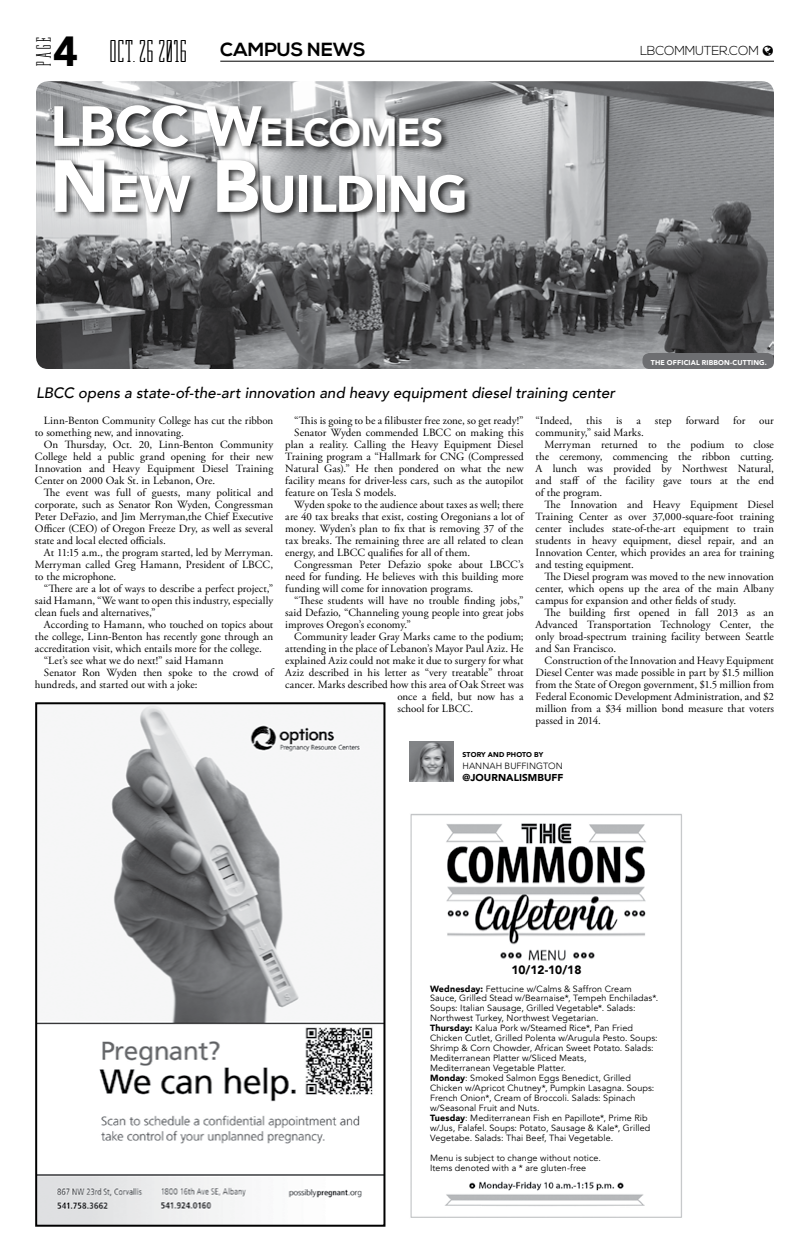
<style>
.page{position:relative;width:810px;height:1260px;background:#fff}
.page>*{position:absolute;margin:0;border:0;box-sizing:border-box;transform-origin:0 0}
.t1{font:900 51.1px "Avenir";letter-spacing:-.02em;color:#fff}
.t2{font:900 39.2px "Avenir";letter-spacing:-.02em;color:#fff}
.t3{font:32px "Dalle";letter-spacing:-.04em;color:#000}
.t4{font:21px "Dalle";color:#000}
.t5{font:italic 500 15px "Avenir";letter-spacing:.005em;color:#000}
.t6{font:300 13px "Nexa";letter-spacing:-.02em;color:#000}
.t7{font:900 12px "Avenir";color:#000}
.t8{font:11px/12px "Adobe Garamond Pro";letter-spacing:.005em;color:#000;text-align:justify}
.t9{font:900 10px "Avenir";letter-spacing:.005em;color:#000}
.t10{font:9px/10px "Avenir";letter-spacing:.01em;color:#000}
.t11{font:300 9px "Avenir";letter-spacing:.01em;color:#000}
.t12{font:900 7px "Avenir";letter-spacing:.02em;color:#fff}
.t13{font:900 7px "Avenir";letter-spacing:.01em;color:#000}
.s1{font-family:"Avenir";font-weight:900;font-size:42px}
.s2{font-size:56px}
.s3{font-size:73px}
.s4{font-weight:900}
</style>
<div class="page">
<hr style="left:220px;top:61px;width:554px;height:1px;background:#000">
<img style="left:36px;top:81px;width:738px;height:288px">
<div style="left:52px;top:103px;width:421px;height:118px;background:#000;opacity:.75"></div>
<img style="left:410px;top:813px;width:272px;height:405px">
<svg style="left:509px;top:962px;width:75px;height:15px"></svg>
<img style="left:410px;top:742px;width:43px;height:40px">
<img style="left:38px;top:705px;width:344px;height:519px">
<div style="left:35px;top:702px;width:350px;height:525px;border:2px solid #000"></div>
<div style="left:642px;top:353px;width:132px;height:16px;background:#6d6e71;border-radius:7px"></div>
<h3 class="t4" style="left:32px;top:67px;width:32px;rotate:-90deg">PAGE</h3>
<h3 class="t3" style="left:53px;top:34px;width:314px"><span class="s1">4</span> OCT. 26 2016 <sup>CAMPUS</sup> <sup>NEWS</sup></h3>
<p class="t6" style="left:640px;top:43px;width:120px">LBCOMMUTER.COM</p>
<h2 class="t2" style="left:50px;top:99px;width:395px"><span class="s2">LBCC W</span>ELCOMES</h2>
<h1 class="t1" style="left:50px;top:150px;width:419px"><span class="s3">N</span> EW <span class="s3">B</span>UILDING</h1>
<h3 class="t5" style="left:36px;top:384px;width:580px">LBCC opens a state-of-the-art innovation and heavy equipment diesel training center</h3>
<p class="t12" style="left:651px;top:356px;width:118px">THE OFFICIAL RIBBON-CUTTING.</p>
<p class="t8" style="left:35px;top:415px;width:240px;text-indent:9px">Linn-Benton Community College has cut the ribbon to something new, and innovating.</p>
<p class="t8" style="left:35px;top:439px;width:240px;text-indent:9px">On Thursday, Oct. 20, Linn-Benton Community College held a public grand opening for their new Innovation and Heavy Equipment Diesel Training Center on 2000 Oak St. in Lebanon, Ore.</p>
<p class="t8" style="left:35px;top:487px;width:240px;text-indent:9px">The event was full of guests, many political and corporate, such as Senator Ron Wyden, Congressman Peter DeFazio, and Jim Merryman,the Chief Executive Officer (CEO) of Oregon Freeze Dry, as well as several state and local elected officials.</p>
<p class="t8" style="left:35px;top:547px;width:240px;text-indent:9px">At 11:15 a.m., the program started, led by Merryman.<br>Merryman called Greg Hamann, President of LBCC, to the microphone.</p>
<p class="t8" style="left:35px;top:583px;width:240px;text-indent:9px">“There are a lot of ways to describe a perfect project,” said Hamann, “We want to open this industry, especially clean fuels and alternatives,”</p>
<p class="t8" style="left:44px;top:619px;width:231px">According to Hamann, who touched on topics about</p>
<p class="t8" style="left:35px;top:631px;width:240px">the college, Linn-Benton has recently gone through an</p>
<p class="t8" style="left:35px;top:643px;width:228px">accreditation visit, which entails more for the college.</p>
<p class="t8" style="left:44px;top:655px;width:181px">“Let’s see what we do next!” said Hamann</p>
<p class="t8" style="left:44px;top:667px;width:231px">Senator Ron Wyden then spoke to the crowd of</p>
<p class="t8" style="left:35px;top:679px;width:164px">hundreds, and started out with a joke:</p>
<p class="t8" style="left:294px;top:415px;width:231px">“This is going to be a filibuster free zone, so get ready!”</p>
<p class="t8" style="left:294px;top:427px;width:231px">Senator Wyden commended LBCC on making this</p>
<p class="t8" style="left:285px;top:439px;width:240px">plan a reality. Calling the Heavy Equipment Diesel</p>
<p class="t8" style="left:285px;top:451px;width:240px">Training program a “Hallmark for CNG (Compressed</p>
<p class="t8" style="left:285px;top:463px;width:240px">Natural Gas).” He then pondered on what the new</p>
<p class="t8" style="left:285px;top:475px;width:240px">facility means for driver-less cars, such as the autopilot</p>
<p class="t8" style="left:285px;top:487px;width:113px">feature on Tesla S models.</p>
<p class="t8" style="left:294px;top:499px;width:231px">Wyden spoke to the audience about taxes as well; there</p>
<p class="t8" style="left:285px;top:511px;width:240px">are 40 tax breaks that exist, costing Oregonians a lot of</p>
<p class="t8" style="left:285px;top:523px;width:240px">money. Wyden’s plan to fix that is removing 37 of the</p>
<p class="t8" style="left:285px;top:535px;width:240px">tax breaks. The remaining three are all related to clean</p>
<p class="t8" style="left:285px;top:547px;width:186px">energy, and LBCC qualifies for all of them.</p>
<p class="t8" style="left:294px;top:559px;width:231px">Congressman Peter Defazio spoke about LBCC’s</p>
<p class="t8" style="left:285px;top:571px;width:240px">need for funding. He believes with this building more</p>
<p class="t8" style="left:285px;top:583px;width:190px">funding will come for innovation programs.</p>
<p class="t8" style="left:294px;top:595px;width:231px">“These students will have no trouble finding jobs,”</p>
<p class="t8" style="left:285px;top:607px;width:240px">said Defazio, “Channeling young people into great jobs</p>
<p class="t8" style="left:285px;top:619px;width:127px">improves Oregon’s economy.”</p>
<p class="t8" style="left:294px;top:631px;width:231px">Community leader Gray Marks came to the podium;</p>
<p class="t8" style="left:285px;top:643px;width:240px">attending in the place of Lebanon’s Mayor Paul Aziz. He</p>
<p class="t8" style="left:285px;top:655px;width:240px">explained Aziz could not make it due to surgery for what</p>
<p class="t8" style="left:285px;top:667px;width:240px">Aziz described in his letter as “very treatable” throat</p>
<p class="t8" style="left:285px;top:679px;width:240px">cancer. Marks described how this area of Oak Street was</p>
<p class="t8" style="left:397px;top:691px;width:128px">once a field, but now has a</p>
<p class="t8" style="left:397px;top:703px;width:77px">school for LBCC.</p>
<p class="t8" style="left:536px;top:415px;width:38px">“Indeed,</p>
<p class="t8" style="left:586px;top:415px;width:17px">this</p>
<p class="t8" style="left:616px;top:415px;width:8px">is</p>
<p class="t8" style="left:636px;top:415px;width:6px">a</p>
<p class="t8" style="left:655px;top:415px;width:18px">step</p>
<p class="t8" style="left:686px;top:415px;width:35px">forward</p>
<p class="t8" style="left:733px;top:415px;width:14px">for</p>
<p class="t8" style="left:759px;top:415px;width:16px">our</p>
<p class="t8" style="left:536px;top:427px;width:110px">community,” said Marks.</p>
<p class="t8" style="left:545px;top:439px;width:231px">Merryman returned to the podium to close</p>
<p class="t8" style="left:536px;top:451px;width:240px">the ceremony, commencing the ribbon cutting.</p>
<p class="t8" style="left:536px;top:463px;width:240px">A lunch was provided by Northwest Natural,</p>
<p class="t8" style="left:536px;top:475px;width:240px">and staff of the facility gave tours at the end</p>
<p class="t8" style="left:536px;top:487px;width:68px">of the program.</p>
<p class="t8" style="left:545px;top:499px;width:231px">The Innovation and Heavy Equipment Diesel</p>
<p class="t8" style="left:536px;top:511px;width:240px">Training Center as over 37,000-square-foot training</p>
<p class="t8" style="left:536px;top:523px;width:240px">center includes state-of-the-art equipment to train</p>
<p class="t8" style="left:536px;top:535px;width:240px">students in heavy equipment, diesel repair, and an</p>
<p class="t8" style="left:536px;top:547px;width:240px">Innovation Center, which provides an area for training</p>
<p class="t8" style="left:536px;top:559px;width:100px">and testing equipment.</p>
<p class="t8" style="left:545px;top:571px;width:231px">The Diesel program was moved to the new innovation</p>
<p class="t8" style="left:536px;top:583px;width:240px">center, which opens up the area of the main Albany</p>
<p class="t8" style="left:536px;top:595px;width:202px">campus for expansion and other fields of study.</p>
<p class="t8" style="left:545px;top:607px;width:231px">The building first opened in fall 2013 as an</p>
<p class="t8" style="left:536px;top:619px;width:240px">Advanced Transportation Technology Center, the</p>
<p class="t8" style="left:536px;top:631px;width:240px">only broad-spectrum training facility between Seattle</p>
<p class="t8" style="left:536px;top:643px;width:82px">and San Francisco.</p>
<p class="t8" style="left:545px;top:655px;width:231px">Construction of the Innovation and Heavy Equipment</p>
<p class="t8" style="left:536px;top:667px;width:240px">Diesel Center was made possible in part by $1.5 million</p>
<p class="t8" style="left:536px;top:679px;width:240px">from the State of Oregon government, $1.5 million from</p>
<p class="t8" style="left:536px;top:691px;width:240px">Federal Economic Development Administration, and $2</p>
<p class="t8" style="left:536px;top:703px;width:240px">million from a $34 million bond measure that voters</p>
<p class="t8" style="left:536px;top:715px;width:67px">passed in 2014.</p>
<p class="t13" style="left:462px;top:748px;width:82px">STORY AND PHOTO BY</p>
<p class="t11" style="left:462px;top:760px;width:102px">HANNAH BUFFINGTON</p>
<p class="t9" style="left:462px;top:768px;width:102px">@JOURNALISMBUFF</p>
<p class="t7" style="left:511px;top:960px;width:72px">10/12-10/18</p>
<p class="t10" style="left:430px;top:984px;width:230px"><span class="s4">Wednesday:</span> Fettucine w/Calms &amp; Saffron Cream Sauce, Grilled Stead w/Bearnaise*, Tempeh Enchiladas*.<br>Soups: Italian Sausage, Grilled Vegetable*. Salads:<br>Northwest Turkey, Northwest Vegetarian.<br><span class="s4">Thursday:</span> Kalua Pork w/Steamed Rice*, Pan Fried Chicken Cutlet, Grilled Polenta w/Arugula Pesto. Soups:<br>Shrimp &amp; Corn Chowder, African Sweet Potato. Salads:<br>Mediterranean Platter w/Sliced Meats,<br>Mediterranean Vegetable Platter.<br><span class="s4">Monday</span>: Smoked Salmon Eggs Benedict, Grilled Chicken w/Apricot Chutney*, Pumpkin Lasagna. Soups:<br>French Onion*, Cream of Broccoli. Salads: Spinach w/Seasonal Fruit and Nuts.<br><span class="s4">Tuesday</span>: Mediterranean Fish en Papillote*, Prime Rib w/Jus, Falafel. Soups: Potato, Sausage &amp; Kale*, Grilled Vegetabe. Salads: Thai Beef, Thai Vegetable.</p>
<p class="t10" style="left:430px;top:1154px;width:172px">Menu is subject to change without notice.<br>Items denoted with a * are gluten-free</p>
</div>
